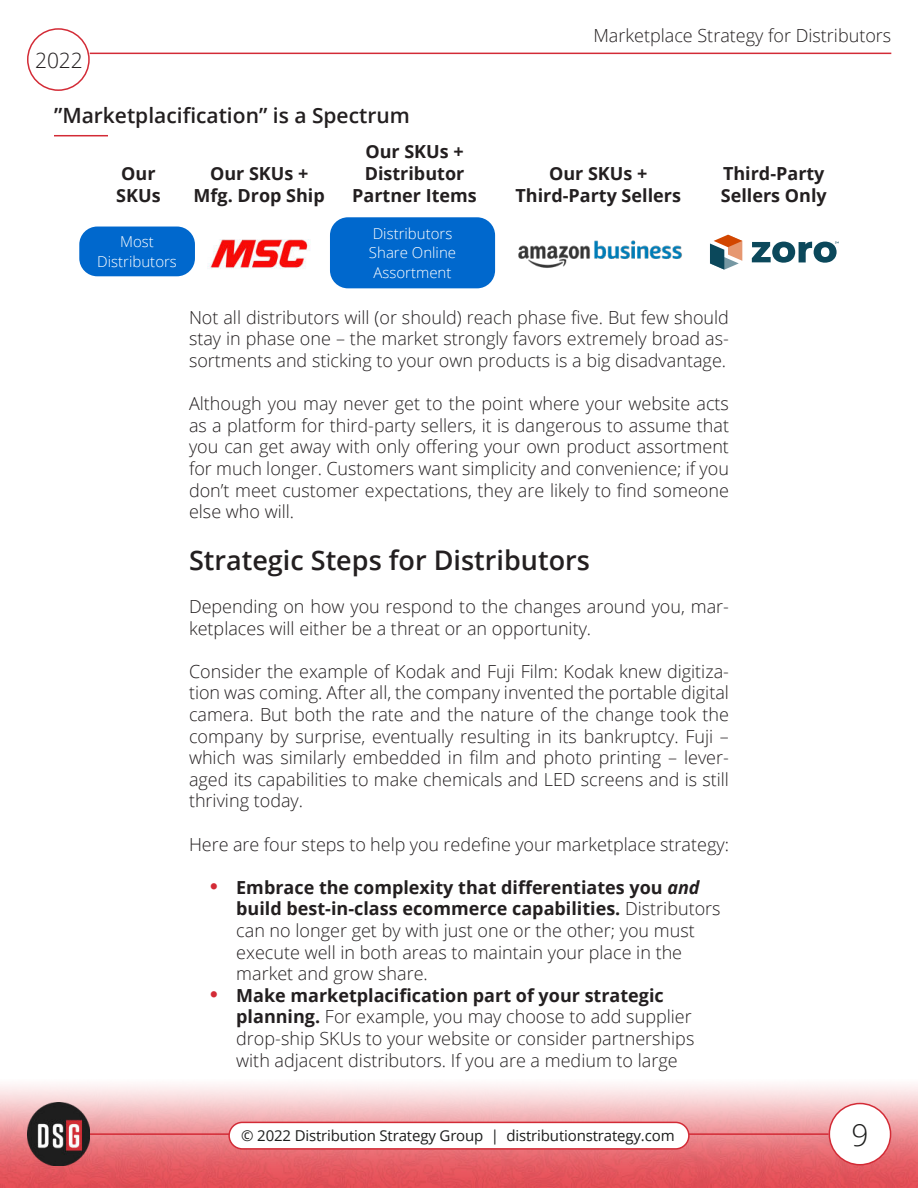
<style>
.page{position:relative;width:918px;height:1188px;background:#fff}
.page>*{position:absolute;margin:0;border:0;box-sizing:border-box;transform-origin:0 0}
.t1{font:300 30px "Open Sans";color:#1c1d1c}
.t2{font:600 27px "Open Sans";color:#231f20}
.t3{font:600 21px "Open Sans";color:#231f20}
.t4{font:300 21px "Open Sans";color:#231f20}
.t5{font:300 18px/21.6px "Open Sans";color:#231f20;text-align:justify}
.t6{font:700 18px/21.6px "Open Sans";color:#231f20;text-align:center}
.t7{font:15px "Open Sans";letter-spacing:-.01em;color:#1c1d1c}
.t8{font:300 15px/19.5px "Open Sans";color:#fff;text-align:center}
.s1{font-weight:700}
.s2{font-weight:700;font-style:italic}
</style>
<div class="page">
<img style="left:0;top:1085px;width:918px;height:102px">
<div style="left:829px;top:1104px;width:62px;height:61px;background:#fff;border-radius:50%"></div>
<div style="left:829px;top:1103px;width:62px;height:62px;border:2px solid #d32b36;border-radius:50%"></div>
<div style="left:27px;top:28px;width:63px;height:63px;border:2px solid #d32b36;border-radius:50%"></div>
<hr style="left:90px;top:53px;width:801px;height:1px;background:#d32b36">
<hr style="left:90px;top:1133px;width:739px;height:2px;background:#d32b36">
<img style="left:27px;top:1103px;width:63px;height:63px">
<div style="left:229px;top:1122px;width:460px;height:27px;background:#fff;border-radius:13px"></div>
<div style="left:228px;top:1122px;width:462px;height:28px;border:2px solid #d32b36;border-radius:13px"></div>
<hr style="left:54px;top:135px;width:54px;height:1px;background:#d32b36">
<div style="left:330px;top:217px;width:165px;height:71px;background:#0068cd;border-radius:18px"></div>
<img style="left:208px;top:239px;width:102px;height:30px">
<img style="left:518px;top:240px;width:164px;height:28px">
<svg style="left:710px;top:235px;width:32px;height:34px"></svg>
<svg style="left:752px;top:241px;width:87px;height:22px"></svg>
<div style="left:79px;top:227px;width:116px;height:49px;background:#0068cd;border-radius:18px"></div>
<p class="t4" style="left:35px;top:52px;width:49px">2022</p>
<p class="t3" style="left:54px;top:101px;width:357px">”Marketplacification” is a Spectrum</p>
<p class="t6" style="left:116px;top:165px;width:46px;text-align:left">Our<br>SKUs</p>
<p class="t6" style="left:194px;top:165px;width:133px">Our SKUs +<br>Mfg. Drop Ship</p>
<p class="t8" style="left:97px;top:234px;width:81px">Most<br>Distributors</p>
<p class="t6" style="left:352px;top:143px;width:126px">Our SKUs +<br>Distributor<br>Partner Items</p>
<p class="t8" style="left:369px;top:225px;width:89px">Distributors<br>Share Online<br>Assortment</p>
<p class="t5" style="left:593px;top:27px;width:299px">Marketplace Strategy for Distributors</p>
<p class="t6" style="left:515px;top:165px;width:167px">Our SKUs +<br>Third-Party Sellers</p>
<p class="t6" style="left:721px;top:165px;width:107px;text-align:left">Third-Party<br>Sellers Only</p>
<p class="t5" style="left:189px;top:306px;width:542px">Not all distributors will (or should) reach phase five. But few should stay in phase one – the market strongly favors extremely broad as&shy;sortments and sticking to your own products is a big disadvantage.</p>
<p class="t5" style="left:189px;top:395px;width:542px">Although you may never get to the point where your website acts as a platform for third-party sellers, it is dangerous to assume that you can get away with only offering your own product assortment for much longer. Customers want simplicity and convenience; if you don’t meet customer expectations, they are likely to find someone else who will.</p>
<h2 class="t2" style="left:189px;top:549px;width:402px">Strategic Steps for Distributors</h2>
<p class="t5" style="left:189px;top:597px;width:542px">Depending on how you respond to the changes around you, mar&shy;ketplaces will either be a threat or an opportunity.</p>
<p class="t5" style="left:189px;top:662px;width:542px">Consider the example of Kodak and Fuji Film: Kodak knew digitiza&shy;tion was coming. After all, the company invented the portable digital camera. But both the rate and the nature of the change took the company by surprise, eventually resulting in its bankruptcy. Fuji – which was similarly embedded in film and photo printing – lever&shy;aged its capabilities to make chemicals and LED screens and is still thriving today.</p>
<p class="t5" style="left:189px;top:833px;width:542px">Here are four steps to help you redefine your marketplace strategy:</p>
<p class="t5" style="left:236px;top:878px;width:486px;text-align:left"><span class="s1">Embrace the complexity that differentiates you</span> <span class="s2">and </span><span class="s1">build best-in-class ecommerce capabilities.</span> Distributors can no longer get by with just one or the other; you must execute well in both areas to maintain your place in the market and grow share.</p>
<p class="t5" style="left:236px;top:986px;width:460px;text-align:left"><span class="s1">Make marketplacification part of your strategic planning.</span> For example, you may choose to add supplier drop-ship SKUs to your website or consider partnerships with adjacent distributors. If you are a medium to large</p>
<p class="t7" style="left:241px;top:1130px;width:435px">© 2022 Distribution Strategy Group | distributionstrategy.com</p>
<h1 class="t1" style="left:851px;top:1123px;width:19px">9</h1>
</div>
